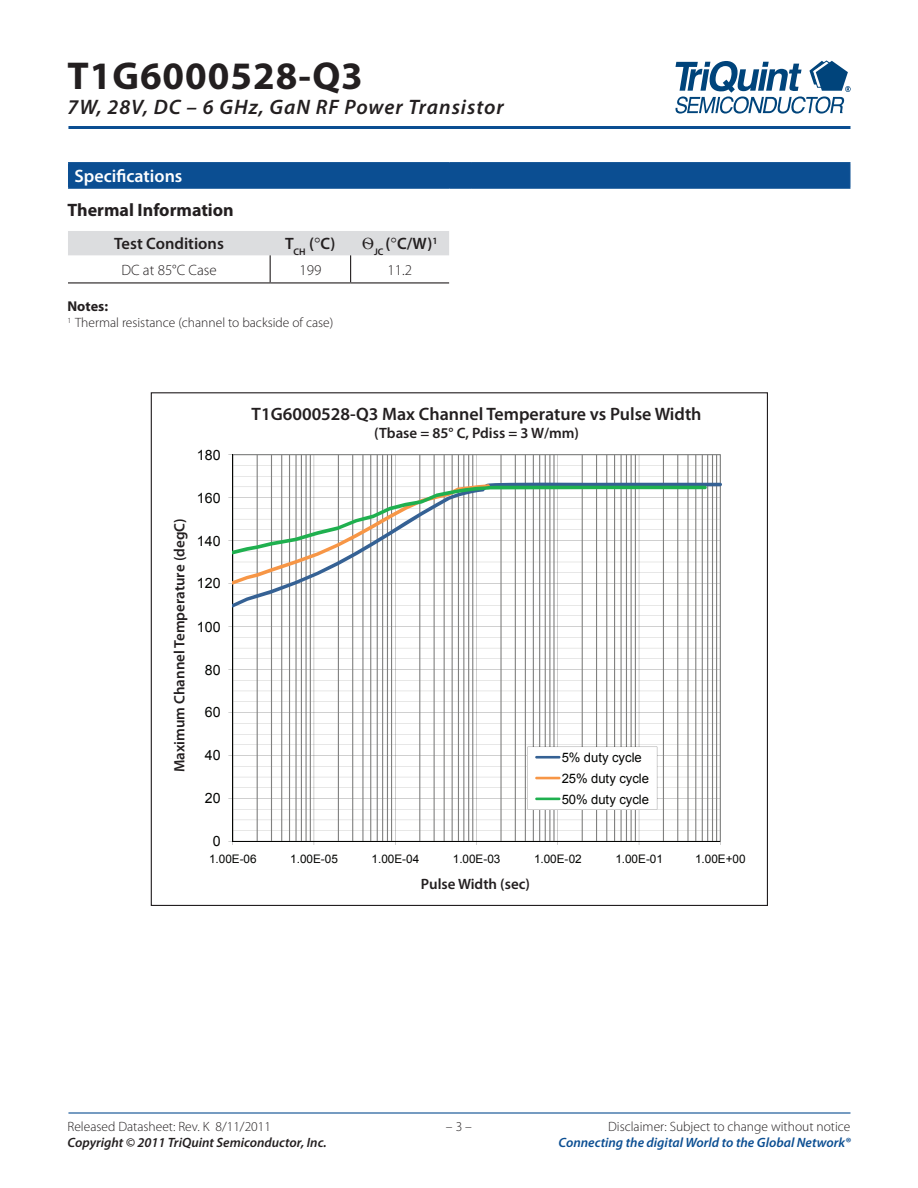
<style>
.page{position:relative;width:918px;height:1188px;background:#fff}
.page>*{position:absolute;margin:0;border:0;box-sizing:border-box;transform-origin:0 0}
.t1{font:700 39px "Myriad Pro";letter-spacing:.025em;color:#231f20}
.t2{font:italic 600 21px "Myriad Pro";letter-spacing:.045em;color:#231f20}
.t3{font:600 18px "Myriad Pro";color:#231f20}
.t4{font:700 18px "Myriad Pro";color:#231f20}
.t5{font:600 18px "Myriad Pro";color:#fff}
.t6{font:600 16.5px "Myriad Pro";color:#231f20}
.t7{font:600 15px "Myriad Pro";color:#231f20}
.t8{font:300 15px "Myriad Pro";color:#231f20}
.t9{font:700 14.25px "Arial";color:#040503}
.t10{font:14.25px "Arial";letter-spacing:.005em;color:#040503}
.t11{font:700 14.25px "Myriad Pro";color:#231f20}
.t12{font:300 13.5px "Myriad Pro";color:#231f20}
.t13{font:italic 600 13.5px "Myriad Pro";color:#0b4e92}
.t14{font:italic 600 13.5px "Myriad Pro";color:#231f20}
.t15{font:13.05px/20.9px "Arial";color:#040503}
.t16{font:11.7px "Arial";letter-spacing:-.005em;color:#040503}
.s1{font-family:"Times New Roman";font-weight:400}
</style>
<div class="page">
<hr style="left:68px;top:126px;width:782px;height:3px;background:#0b4e92">
<hr style="left:68px;top:1112px;width:782px;height:2px;background:#0b4e92">
<svg style="left:676px;top:61px;width:174px;height:53px"></svg>
<svg style="left:68px;top:231px;width:381px;height:51px"></svg>
<hr style="left:68px;top:282px;width:202px;height:1px;background:#231f20">
<hr style="left:270px;top:282px;width:81px;height:1px;background:#231f20">
<hr style="left:351px;top:282px;width:98px;height:1px;background:#231f20">
<hr style="left:471px;top:162px;width:380px;height:1px;background:#0b4e92">
<hr style="left:471px;top:188px;width:380px;height:1px;background:#0b4e92">
<svg style="left:68px;top:162px;width:782px;height:27px;background:#0d4f93"></svg>
<svg style="left:228px;top:454px;width:494px;height:391px"></svg>
<h1 class="t1" style="left:68px;top:50px;width:297px">T1G6000528-Q3</h1>
<h2 class="t2" style="left:68px;top:94px;width:438px">7W, 28V, DC – 6 GHz, GaN RF Power Transistor</h2>
<h3 class="t5" style="left:75px;top:165px;width:109px">Specifications</h3>
<h3 class="t4" style="left:68px;top:198px;width:168px">Thermal Information</h3>
<p class="t6" style="left:114px;top:233px;width:111px">Test Conditions</p>
<p class="t6" style="left:285px;top:233px;width:52px">T<sub>CH</sub> (<span class="s1">°</span>C)</p>
<p class="t6" style="left:362px;top:233px;width:77px"><span class="s1">Ѳ</span><sub>JC</sub> (<span class="s1">°</span>C/W)<sup>1</sup></p>
<p class="t8" style="left:121px;top:261px;width:97px">DC at 85°C Case</p>
<p class="t8" style="left:299px;top:261px;width:23px">199</p>
<p class="t8" style="left:388px;top:261px;width:26px">11.2</p>
<p class="t11" style="left:68px;top:297px;width:42px">Notes:</p>
<p class="t12" style="left:68px;top:315px;width:267px"><sup>1</sup> Thermal resistance (channel to backside of case)</p>
<p class="t10" style="left:197px;top:445px;width:25px">180</p>
<h3 class="t3" style="left:252px;top:403px;width:451px">T1G6000528-Q3 Max Channel Temperature vs Pulse Width</h3>
<p class="t7" style="left:374px;top:423px;width:206px">(Tbase = 85° C, Pdiss = 3 W/mm)</p>
<p class="t7" style="left:170px;top:772px;width:256px;rotate:-90deg">Maximum Channel Temperature (degC)</p>
<p class="t9" style="left:166px;top:815px;width:264px;rotate:-90deg">Maximum Channel Temperature (degC)</p>
<p class="t10" style="left:197px;top:488px;width:25px">160</p>
<p class="t10" style="left:197px;top:531px;width:25px">140</p>
<p class="t10" style="left:197px;top:574px;width:25px">120</p>
<p class="t10" style="left:197px;top:617px;width:25px">100</p>
<p class="t10" style="left:205px;top:660px;width:17px">80</p>
<p class="t10" style="left:205px;top:703px;width:17px">60</p>
<p class="t10" style="left:205px;top:746px;width:17px">40</p>
<p class="t10" style="left:205px;top:789px;width:17px">20</p>
<p class="t10" style="left:213px;top:832px;width:9px">0</p>
<p class="t15" style="left:562px;top:747px;width:89px">5% duty cycle<br>25% duty cycle<br>50% duty cycle</p>
<p class="t16" style="left:209px;top:852px;width:49px">1.00E-06</p>
<p class="t16" style="left:290px;top:852px;width:49px">1.00E-05</p>
<p class="t16" style="left:372px;top:852px;width:49px">1.00E-04</p>
<p class="t16" style="left:453px;top:852px;width:49px">1.00E-03</p>
<p class="t16" style="left:534px;top:852px;width:49px">1.00E-02</p>
<p class="t16" style="left:615px;top:852px;width:49px">1.00E-01</p>
<p class="t16" style="left:695px;top:852px;width:52px">1.00E+00</p>
<p class="t9" style="left:410px;top:873px;width:119px">Pulse Width (sec)</p>
<p class="t7" style="left:421px;top:875px;width:111px">Pulse Width (sec)</p>
<p class="t12" style="left:68px;top:1118px;width:205px">Released Datasheet: Rev. K 8/11/2011</p>
<p class="t14" style="left:68px;top:1134px;width:261px">Copyright © 2011 TriQuint Semiconductor, Inc.</p>
<p class="t12" style="left:446px;top:1118px;width:28px">– 3 –</p>
<p class="t12" style="left:608px;top:1118px;width:244px">Disclaimer: Subject to change without notice</p>
<p class="t13" style="left:558px;top:1134px;width:294px">Connecting the digital World to the Global Network®</p>
</div>
